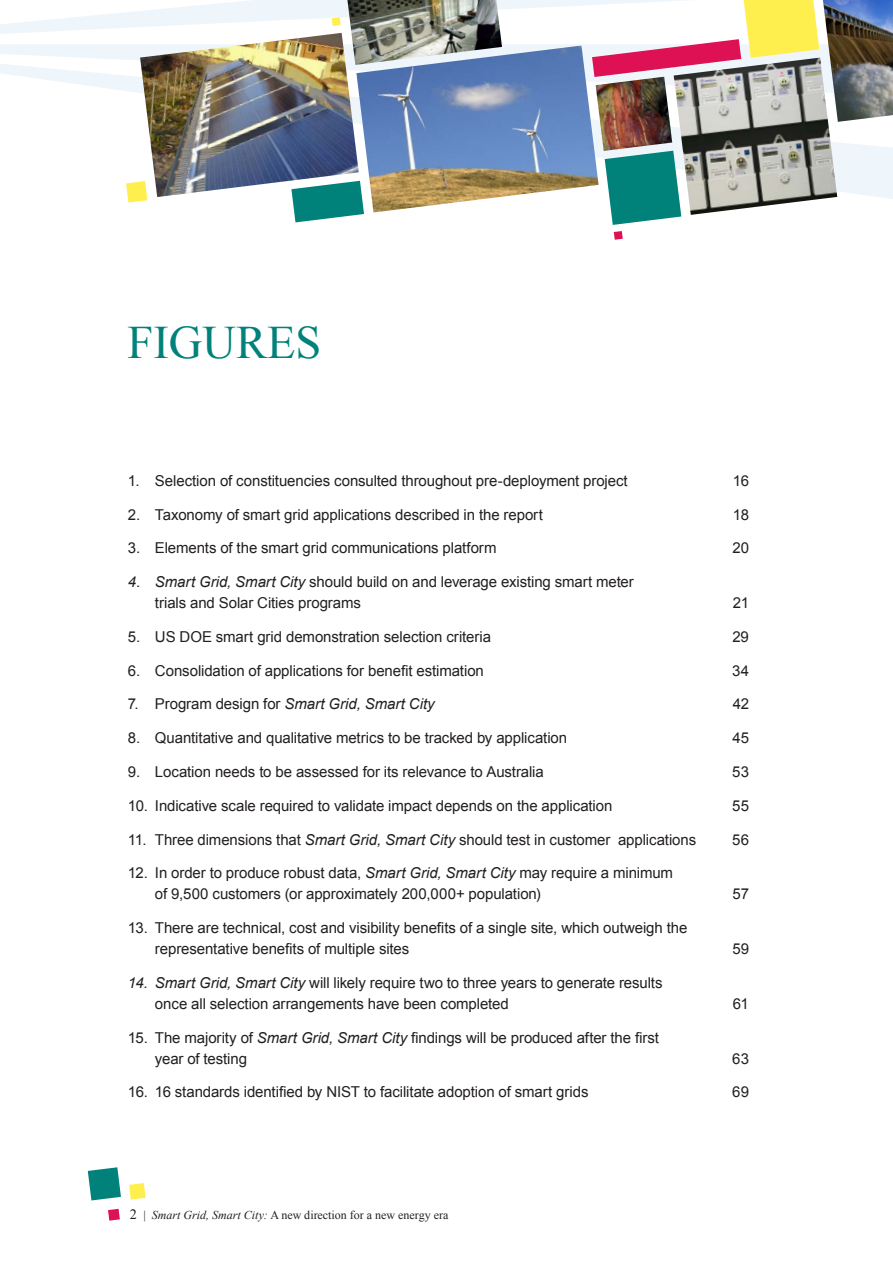
<style>
.page{position:relative;width:893px;height:1263px;background:#fff}
.page>*{position:absolute;margin:0;border:0;box-sizing:border-box;transform-origin:0 0}
.t1{font:46.5px "Times New Roman";color:#00827a}
.Text{font:15px/21px "Arial";letter-spacing:-.005em;color:#231f20}
.Text-2{font:italic 15px "Arial";color:#231f20}
.t2{font:12px "Times New Roman";color:#231f20}
.s1{font-style:italic}
.s2{font-style:normal}
.s3{font-size:14.25px}
</style>
<div class="page">
<svg style="left:129px;top:1183px;width:17px;height:16px"></svg>
<svg style="left:88px;top:1167px;width:33px;height:33px"></svg>
<svg style="left:108px;top:1209px;width:12px;height:11px"></svg>
<svg style="left:30px;top:77px;width:863px;height:156px"></svg>
<img style="left:140px;top:77px;width:216px;height:120px">
<svg style="left:291px;top:181px;width:73px;height:41px"></svg>
<img style="left:356px;top:77px;width:243px;height:135px">
<img style="left:596px;top:77px;width:76px;height:74px">
<svg style="left:605px;top:151px;width:76px;height:74px;background:#26948e"></svg>
<img style="left:674px;top:77px;width:163px;height:138px">
<svg style="left:126px;top:181px;width:21px;height:22px"></svg>
<svg style="left:614px;top:231px;width:9px;height:9px"></svg>
<img style="left:0;top:0;width:823px;height:77px">
<img style="left:823px;top:0;width:70px;height:122px">
<h1 class="t1" style="left:128px;top:316px;width:195px">FIGURES</h1>
<p class="Text" style="left:128px;top:470px;width:501px">1. Selection of constituencies consulted throughout pre-deployment project</p>
<p class="Text" style="left:733px;top:470px;width:18px">16</p>
<p class="Text" style="left:128px;top:504px;width:416px">2. Taxonomy of smart grid applications described in the report</p>
<p class="Text" style="left:733px;top:504px;width:18px">18</p>
<p class="Text" style="left:128px;top:538px;width:370px">3. Elements of the smart grid communications platform</p>
<p class="Text" style="left:732px;top:538px;width:18px">20</p>
<p class="Text" style="left:155px;top:572px;width:480px;text-indent:-27px"><span class="s1">4. Smart Grid, Smart City</span> should build on and leverage existing smart meter trials and Solar Cities programs</p>
<p class="Text" style="left:733px;top:593px;width:18px">21</p>
<p class="Text" style="left:128px;top:626px;width:365px">5. US DOE smart grid demonstration selection criteria</p>
<p class="Text" style="left:732px;top:626px;width:18px">29</p>
<p class="Text" style="left:128px;top:660px;width:357px">6. Consolidation of applications for benefit estimation</p>
<p class="Text" style="left:732px;top:660px;width:18px">34</p>
<p class="Text-2" style="left:128px;top:694px;width:308px"><span class="s2">7. Program design for</span> Smart Grid, Smart City</p>
<p class="Text" style="left:733px;top:694px;width:18px">42</p>
<p class="Text" style="left:128px;top:728px;width:441px">8. Quantitative and qualitative metrics to be tracked by application</p>
<p class="Text" style="left:732px;top:728px;width:18px">45</p>
<p class="Text" style="left:128px;top:761px;width:417px">9. Location needs to be assessed for its relevance to Australia</p>
<p class="Text" style="left:732px;top:761px;width:18px">53</p>
<p class="Text" style="left:128px;top:795px;width:486px">10. Indicative scale required to validate impact depends on the application</p>
<p class="Text" style="left:732px;top:795px;width:18px">55</p>
<p class="Text" style="left:128px;top:829px;width:570px">11. Three dimensions that <span class="s1">Smart Grid, Smart City</span> should test in customer applications</p>
<p class="Text" style="left:732px;top:829px;width:18px">56</p>
<p class="Text" style="left:155px;top:863px;width:520px;text-indent:-27px">12. In order to produce robust data, <span class="s1">Smart Grid, Smart City</span> may require a minimum of 9,500 customers (or approximately 200,000+ population)</p>
<p class="Text" style="left:732px;top:884px;width:18px">57</p>
<p class="Text" style="left:155px;top:917px;width:534px;text-indent:-27px">13. There are technical, cost and visibility benefits of a single site, which outweigh the representative benefits of multiple sites</p>
<p class="Text" style="left:155px;top:972px;width:509px;text-indent:-27px"><span class="s1">14. Smart Grid, Smart City</span> will likely require two to three years to generate results once all selection arrangements have been completed</p>
<p class="Text" style="left:155px;top:1027px;width:506px;text-indent:-27px">15. The majority of <span class="s1">Smart Grid, Smart City</span> findings will be produced after the first year of testing</p>
<p class="Text" style="left:732px;top:938px;width:18px">59</p>
<p class="Text" style="left:733px;top:993px;width:18px">61</p>
<p class="Text" style="left:732px;top:1048px;width:18px">63</p>
<p class="Text" style="left:128px;top:1082px;width:462px">16. 16 standards identified by NIST to facilitate adoption of smart grids</p>
<p class="Text" style="left:732px;top:1082px;width:18px">69</p>
<p class="t2" style="left:130px;top:1208px;width:320px"><span class="s3">2</span> | <span class="s1">Smart Grid, Smart City:</span> A new direction for a new energy era</p>
</div>
